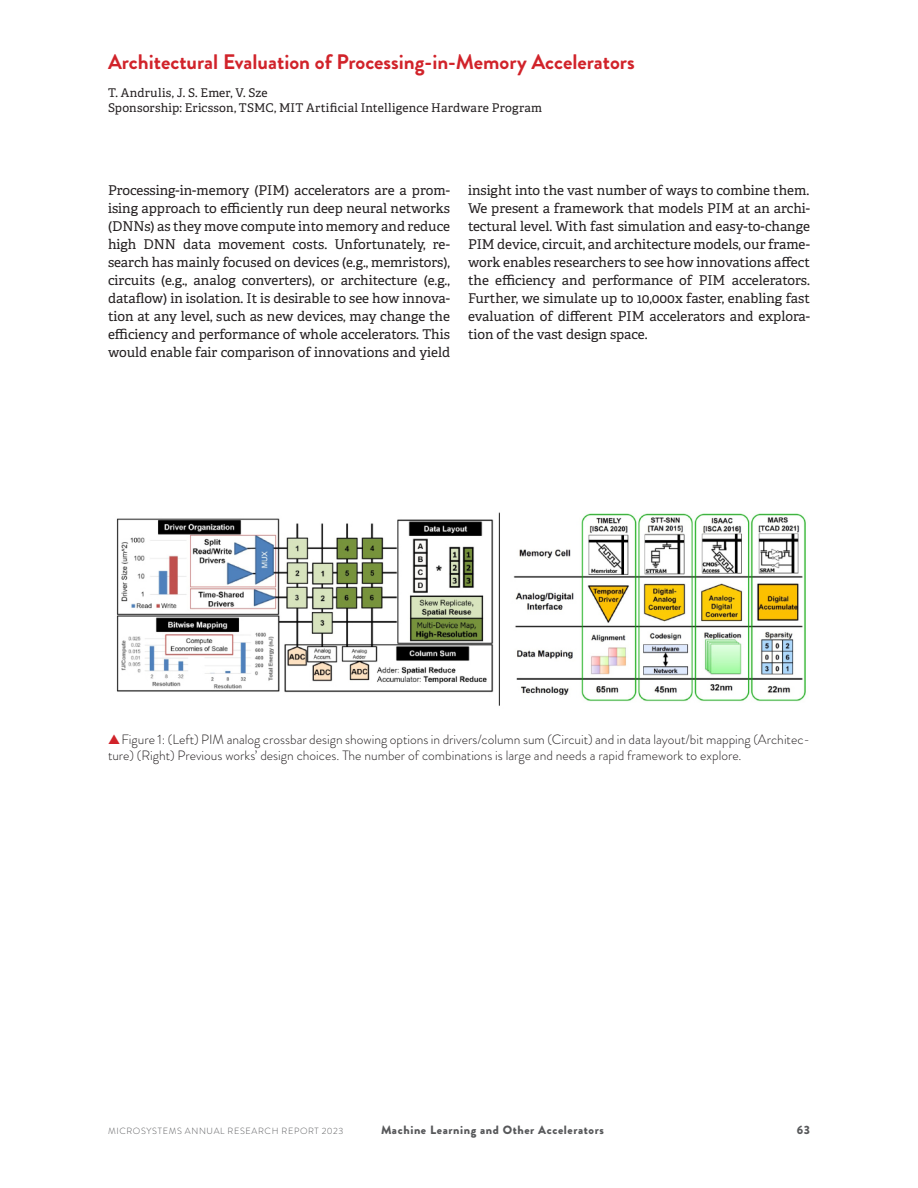
<style>
.page{position:relative;width:918px;height:1188px;background:#fff}
.page>*{position:absolute;margin:0;border:0;box-sizing:border-box;transform-origin:0 0}
.t1{font:700 21px "Brandon Grotesque";color:#d1232a}
.Paragraph_1{font:13.5px/18px "Adelle Basic";color:#231f20;text-align:justify}
.t2{font:300 13.5px/16.5px "Brandon Grotesque";color:#231f20}
.Authors{font:12px "Adelle Basic";letter-spacing:.015em;color:#231f20}
.t3{font:900 12px "Brandon Grotesque";letter-spacing:.05em;color:#57585a}
.t4{font:300 9px "Brandon Grotesque";letter-spacing:.07em;color:#57585a}
.s1{color:#d1232a}
</style>
<div class="page">
<img style="left:116px;top:512px;width:690px;height:194px">
<p class="t1" style="left:108px;top:47px;width:528px">Architectural Evaluation of Processing-in-Memory Accelerators</p>
<p class="Authors" style="left:108px;top:86px;width:161px">T. Andrulis, J. S. Emer, V. Sze</p>
<p class="Authors" style="left:108px;top:101px;width:436px">Sponsorship: Ericsson, TSMC, MIT Artificial Intelligence Hardware Program</p>
<p class="Paragraph_1" style="left:108px;top:181px;width:344px">Processing-in-memory (PIM) accelerators are a prom&shy;ising approach to efficiently run deep neural networks (DNNs) as they move compute into memory and reduce high DNN data movement costs. Unfortunately, re&shy;search has mainly focused on devices (e.g., memristors), circuits (e.g., analog converters), or architecture (e.g., dataflow) in isolation. It is desirable to see how innova&shy;tion at any level, such as new devices, may change the efficiency and performance of whole accelerators. This would enable fair comparison of innovations and yield</p>
<p class="Paragraph_1" style="left:468px;top:181px;width:343px">insight into the vast number of ways to combine them.</p>
<p class="Paragraph_1" style="left:468px;top:199px;width:344px">We present a framework that models PIM at an archi&shy;tectural level. With fast simulation and easy-to-change PIM device, circuit, and architecture models, our frame&shy;work enables researchers to see how innovations affect the efficiency and performance of PIM accelerators.<br>Further, we simulate up to 10,000x faster, enabling fast evaluation of different PIM accelerators and explora&shy;tion of the vast design space.</p>
<p class="t2" style="left:108px;top:731px;width:703px"><span class="s1">▲</span>Figure 1: (Left) PIM analog crossbar design showing options in drivers/column sum (Circuit) and in data layout/bit mapping (Architec&shy;ture) (Right) Previous works’ design choices. The number of combinations is large and needs a rapid framework to explore.</p>
<p class="t4" style="left:108px;top:1125px;width:237px">MICROSYSTEMS ANNUAL RESEARCH REPORT 2023</p>
<p class="t3" style="left:381px;top:1121px;width:224px">Machine Learning and Other Accelerators</p>
<p class="t3" style="left:797px;top:1121px;width:15px">63</p>
</div>
